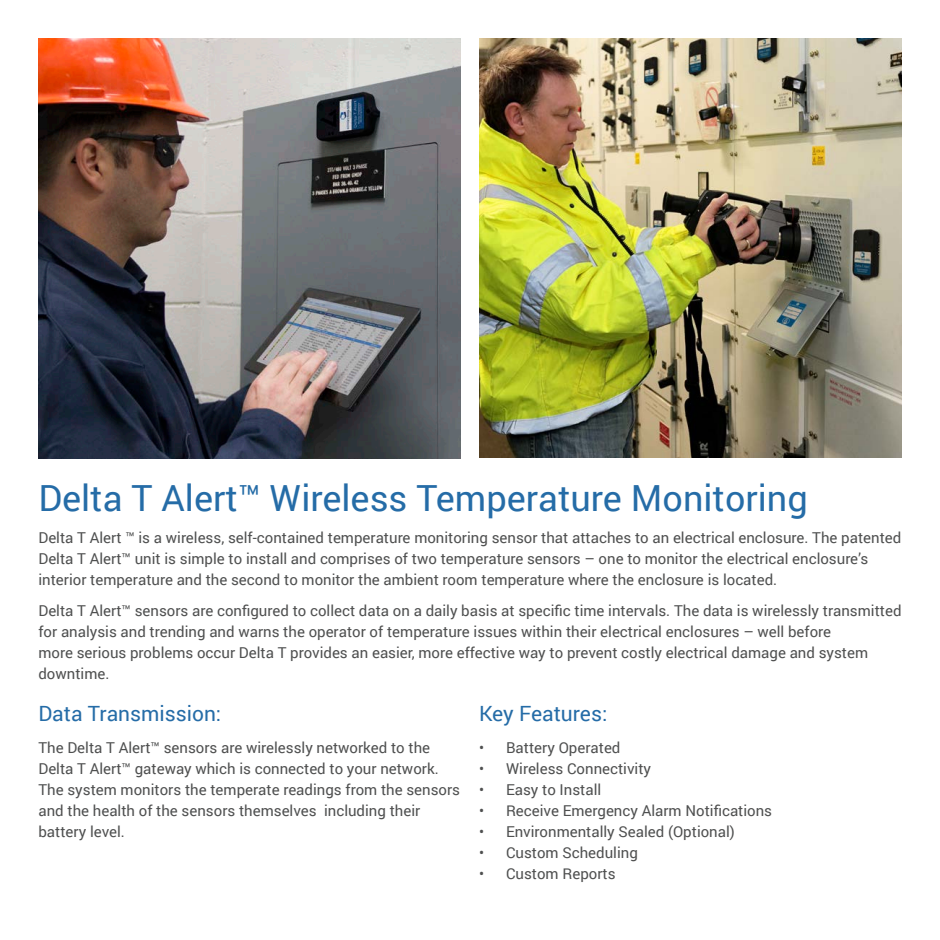
<style>
.page{position:relative;width:940px;height:940px;background:#fff}
.page>*{position:absolute;margin:0;border:0;box-sizing:border-box;transform-origin:0 0}
.Heading_1{font:36px "Roboto";color:#256ca7}
.Heading_1-2{font:21px "Roboto";color:#256ca7}
.BodyText_Special{font:15px/21px "Roboto";color:#4f5050}
</style>
<div class="page">
<img style="left:38px;top:39px;width:423px;height:419px">
<img style="left:479px;top:38px;width:422px;height:419px">
<p class="Heading_1" style="left:38px;top:473px;width:771px">Delta T Alert™ Wireless Temperature Monitoring</p>
<p class="BodyText_Special" style="left:38px;top:526px;width:864px">Delta T Alert ™ is a wireless, self-contained temperature monitoring sensor that attaches to an electrical enclosure. The patented<br>Delta T Alert™ unit is simple to install and comprises of two temperature sensors – one to monitor the electrical enclosure’s interior temperature and the second to monitor the ambient room temperature where the enclosure is located.</p>
<p class="BodyText_Special" style="left:38px;top:600px;width:864px">Delta T Alert™ sensors are configured to collect data on a daily basis at specific time intervals. The data is wirelessly transmitted for analysis and trending and warns the operator of temperature issues within their electrical enclosures – well before<br>more serious problems occur Delta T provides an easier, more effective way to prevent costly electrical damage and system downtime.</p>
<p class="Heading_1-2" style="left:479px;top:699px;width:130px">Key Features:</p>
<p class="BodyText_Special" style="left:479px;top:736px;width:143px">• Battery Operated</p>
<p class="BodyText_Special" style="left:479px;top:757px;width:174px">• Wireless Connectivity</p>
<p class="BodyText_Special" style="left:479px;top:778px;width:124px">• Easy to Install</p>
<p class="BodyText_Special" style="left:479px;top:799px;width:295px">• Receive Emergency Alarm Notifications</p>
<p class="BodyText_Special" style="left:479px;top:820px;width:257px">• Environmentally Sealed (Optional)</p>
<p class="BodyText_Special" style="left:479px;top:841px;width:160px">• Custom Scheduling</p>
<p class="BodyText_Special" style="left:479px;top:862px;width:138px">• Custom Reports</p>
<p class="Heading_1-2" style="left:38px;top:699px;width:184px">Data Transmission:</p>
<p class="BodyText_Special" style="left:38px;top:736px;width:423px">The Delta T Alert™ sensors are wirelessly networked to the Delta T Alert™ gateway which is connected to your network.<br>The system monitors the temperate readings from the sensors and the health of the sensors themselves including their battery level.</p>
</div>
